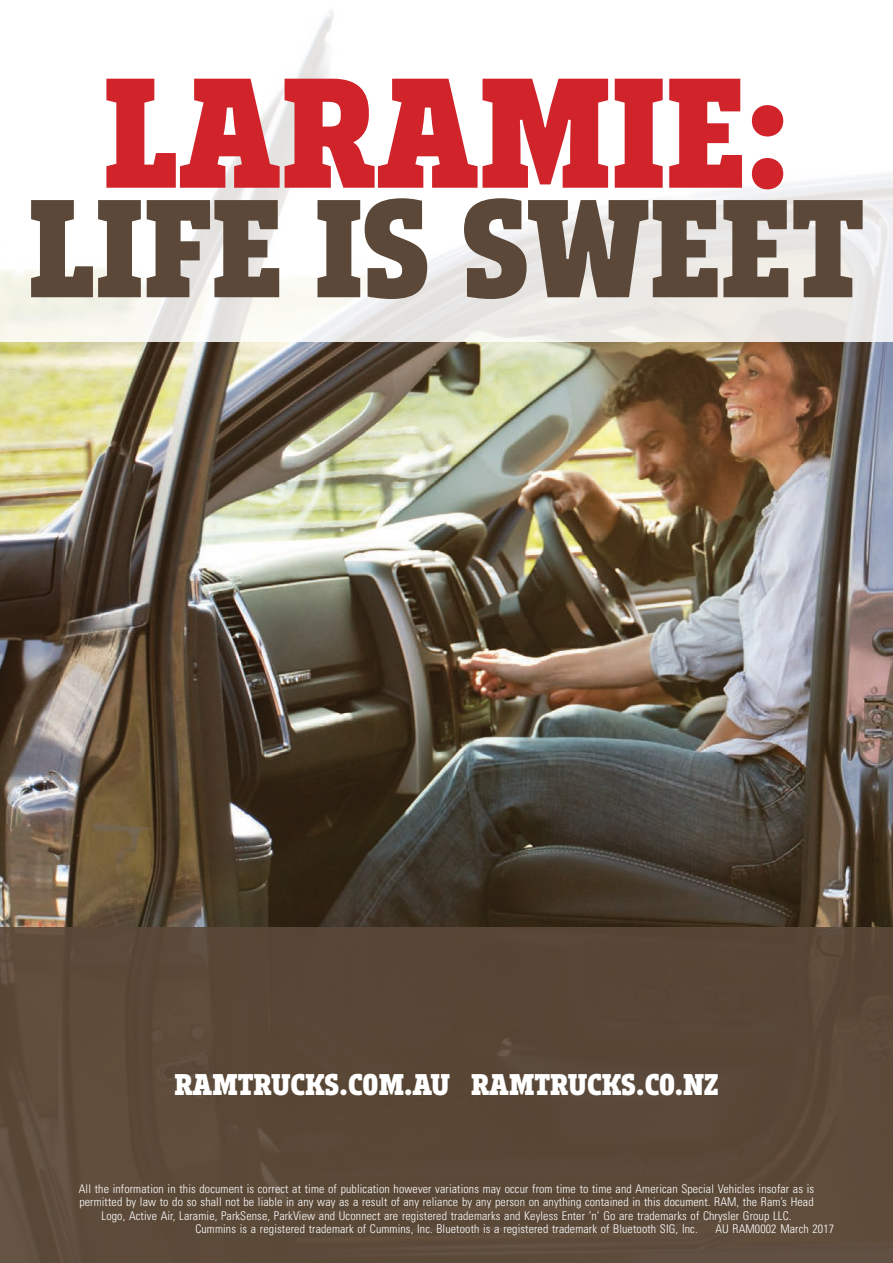
<style>
.page{position:relative;width:893px;height:1263px;background:#fff}
.page>*{position:absolute;margin:0;border:0;box-sizing:border-box;transform-origin:0 0}
.t1{font:900 165.3px "Breakers Slab";color:#d1232a}
.t2{font:900 147.3px "Breakers Slab";color:#5b4838}
.t3{font:900 31.65px "Breakers Slab";color:#fff}
.t4{font:300 condensed 12px/13.5px "Univers";letter-spacing:.01em;color:#fff;text-align:center}
</style>
<div class="page">
<img style="left:0;top:342px;width:893px;height:585px">
<svg style="left:0;top:10px;width:893px;height:332px"></svg>
<div style="left:0;top:927px;width:893px;height:336px;background:#5b4838"></div>
<h1 class="t1" style="left:103px;top:37px;width:688px">LARAMIE:</h1>
<h2 class="t2" style="left:28px;top:163px;width:838px">LIFE IS SWEET</h2>
<h3 class="t3" style="left:174px;top:1066px;width:546px">RAMTRUCKS.COM.AU RAMTRUCKS.CO.NZ</h3>
<p class="t4" style="left:79px;top:1181px;width:737px">All the information in this document is correct at time of publication however variations may occur from time to time and American Special Vehicles insofar as is permitted by law to do so shall not be liable in any way as a result of any reliance by any person on anything contained in this document. RAM, the Ram’s Head Logo, Active Air, Laramie, ParkSense, ParkView and Uconnect are registered trademarks and Keyless Enter ’n’ Go are trademarks of Chrysler Group LLC.<br>Cummins is a registered trademark of Cummins, Inc. Bluetooth is a registered trademark of Bluetooth SIG, Inc.</p>
<p class="t4" style="left:715px;top:1222px;width:120px">AU RAM0002 March 2017</p>
</div>
